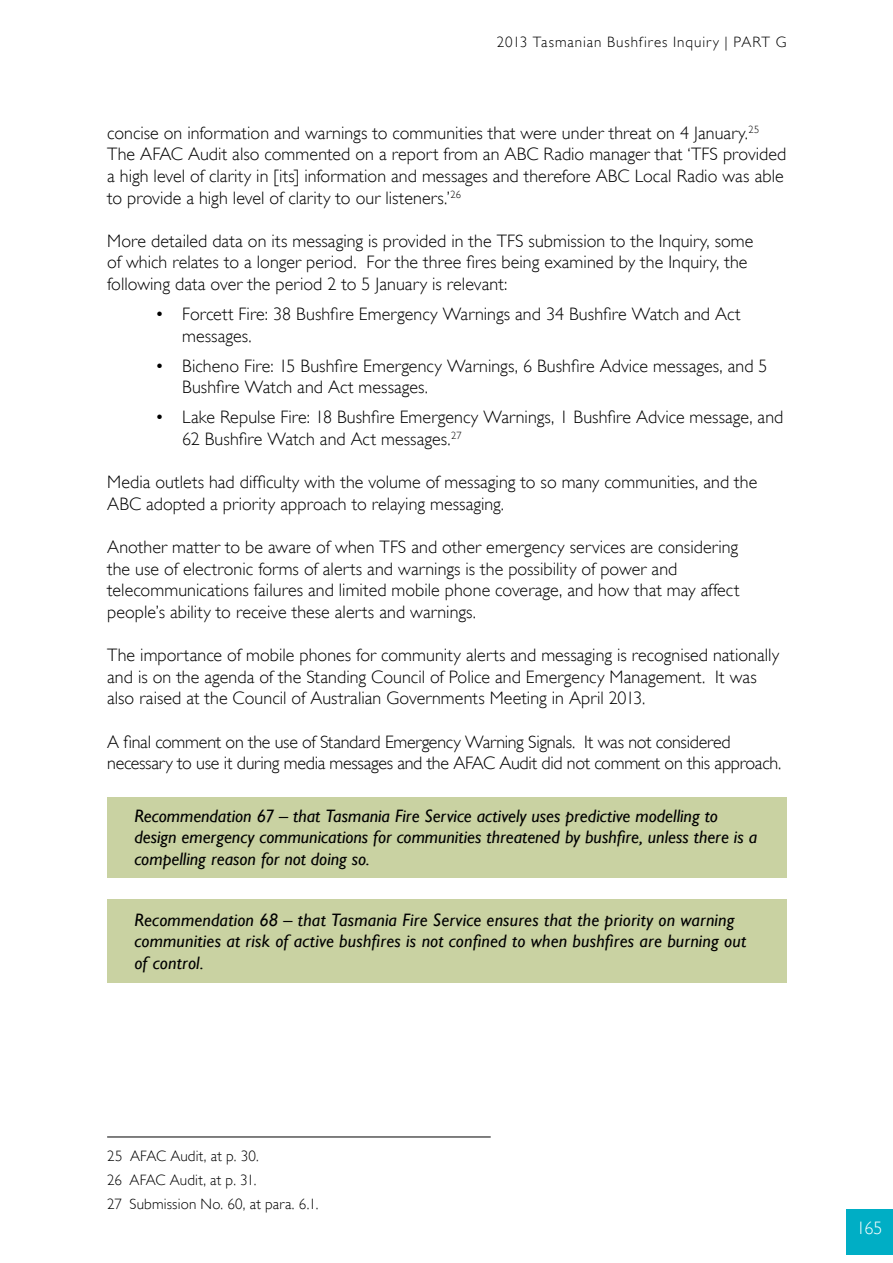
<style>
.page{position:relative;width:893px;height:1263px;background:#fff}
.page>*{position:absolute;margin:0;border:0;box-sizing:border-box;transform-origin:0 0}
.t1{font:300 18px/21.6px "Gill Sans";letter-spacing:.005em;color:#000}
.t2{font:italic 18px/21.6px "Gill Sans";letter-spacing:.005em;color:#000}
.t3{font:300 18px/21.6px "Gill Sans";letter-spacing:-.015em;color:#000}
.t4{font:300 18px "Gill Sans";color:#fff}
.t5{font:300 15px/24px "Gill Sans";letter-spacing:.01em;color:#000}
.t6{font:300 15px "Gill Sans";letter-spacing:.06em;color:#010101}
</style>
<div class="page">
<div style="left:107px;top:797px;width:680px;height:80px;background:#c9d2a2"></div>
<div style="left:107px;top:899px;width:680px;height:84px;background:#c9d2a2"></div>
<hr style="left:107px;top:1137px;width:384px;height:1px;background:#000">
<div style="left:846px;top:1209px;width:47px;height:45px;background:#00aec5"></div>
<p class="t6" style="left:497px;top:34px;width:291px">2013 Tasmanian Bushfires Inquiry | PART G</p>
<p class="t1" style="left:107px;top:122px;width:681px">concise on information and warnings to communities that were under threat on 4 January.<sup>25<br></sup>The AFAC Audit also commented on a report from an ABC Radio manager that ‘TFS provided a high level of clarity in [its] information and messages and therefore ABC Local Radio was able to provide a high level of clarity to our listeners.’<sup>26</sup></p>
<p class="t1" style="left:107px;top:230px;width:648px">More detailed data on its messaging is provided in the TFS submission to the Inquiry, some of which relates to a longer period. For the three fires being examined by the Inquiry, the following data over the period 2 to 5 January is relevant:</p>
<p class="t1" style="left:182px;top:303px;width:560px;text-indent:-27px">• Forcett Fire: 38 Bushfire Emergency Warnings and 34 Bushfire Watch and Act messages.</p>
<p class="t1" style="left:182px;top:355px;width:587px;text-indent:-27px">• Bicheno Fire: 15 Bushfire Emergency Warnings, 6 Bushfire Advice messages, and 5<br>Bushfire Watch and Act messages.</p>
<p class="t1" style="left:182px;top:407px;width:603px;text-indent:-27px">• Lake Repulse Fire: 18 Bushfire Emergency Warnings, 1 Bushfire Advice message, and<br>62 Bushfire Watch and Act messages.<sup>27</sup></p>
<p class="t1" style="left:107px;top:471px;width:652px">Media outlets had difficulty with the volume of messaging to so many communities, and the<br>ABC adopted a priority approach to relaying messaging.</p>
<p class="t1" style="left:107px;top:536px;width:634px">Another matter to be aware of when TFS and other emergency services are considering the use of electronic forms of alerts and warnings is the possibility of power and telecommunications failures and limited mobile phone coverage, and how that may affect people’s ability to receive these alerts and warnings.</p>
<p class="t1" style="left:107px;top:644px;width:673px">The importance of mobile phones for community alerts and messaging is recognised nationally and is on the agenda of the Standing Council of Police and Emergency Management. It was also raised at the Council of Australian Governments Meeting in April 2013.</p>
<p class="t3" style="left:107px;top:731px;width:676px">A final comment on the use of Standard Emergency Warning Signals. It was not considered necessary to use it during media messages and the AFAC Audit did not comment on this approach.</p>
<p class="t2" style="left:134px;top:805px;width:585px">Recommendation 67 – that Tasmania Fire Service actively uses predictive modelling to</p>
<p class="t2" style="left:134px;top:826px;width:624px">design emergency communications for communities threatened by bushfire, unless there is a</p>
<p class="t2" style="left:134px;top:848px;width:237px">compelling reason for not doing so.</p>
<p class="t2" style="left:134px;top:909px;width:613px">Recommendation 68 – that Tasmania Fire Service ensures that the priority on warning communities at risk of active bushfires is not confined to when bushfires are burning out of control.</p>
<p class="t5" style="left:107px;top:1144px;width:213px">25 AFAC Audit, at p. 30.<br>26 AFAC Audit, at p. 31.<br>27 Submission No. 60, at para. 6.1.</p>
<p class="t4" style="left:857px;top:1218px;width:27px">165</p>
</div>
